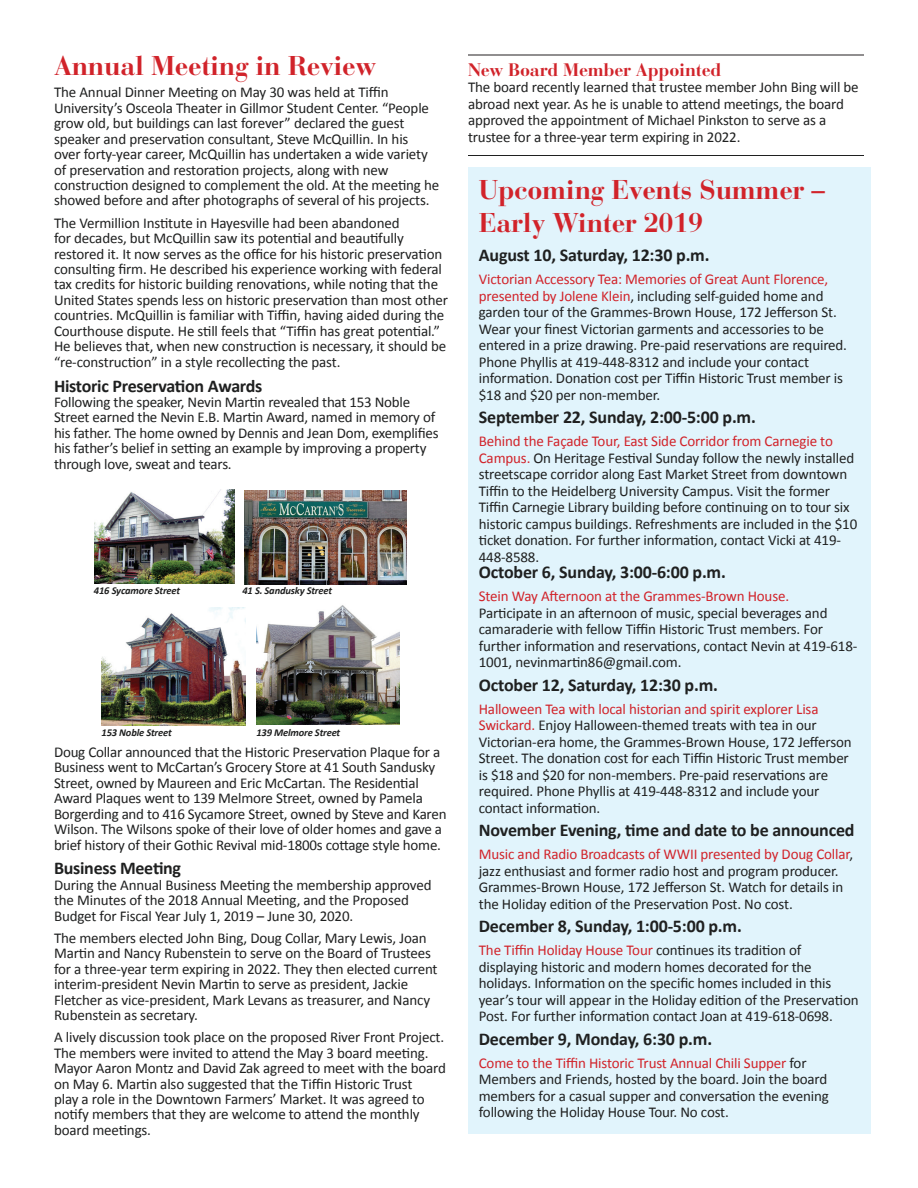
<style>
.page{position:relative;width:918px;height:1188px;background:#fff}
.page>*{position:absolute;margin:0;border:0;box-sizing:border-box;transform-origin:0 0}
.t1{font:700 27px/32.4px "Bauer Bodoni";letter-spacing:-.01em;color:#d1232a}
.t2{font:700 18px "Calibri";letter-spacing:-.01em;color:#1f2020}
.t3{font:700 18px "Bauer Bodoni";letter-spacing:-.01em;color:#d1232a}
.t4{font:15px/15.5px "Calibri";letter-spacing:-.01em;color:#1f2020}
.t5{font:15px "Calibri";letter-spacing:-.01em;color:#d1232a}
.t6{font:italic 700 10.5px "Calibri";letter-spacing:-.015em;color:#1f2020}
.s1{color:#d1232a}
</style>
<div class="page">
<hr style="left:468px;top:55px;width:396px;height:1px;background:#231f20">
<hr style="left:468px;top:155px;width:396px;height:1px;background:#1f2020">
<img style="left:94px;top:490px;width:140px;height:93px">
<img style="left:256px;top:605px;width:144px;height:120px">
<img style="left:102px;top:607px;width:144px;height:118px">
<img style="left:244px;top:491px;width:162px;height:94px">
<div style="left:468px;top:167px;width:402px;height:967px;background:#e1f4fc"></div>
<h1 class="t1" style="left:54px;top:50px;width:324px">Annual Meeting in Review</h1>
<p class="t4" style="left:54px;top:84px;width:387px">The Annual Dinner Meeting on May 30 was held at Tiffin University’s Osceola Theater in Gillmor Student Center. “People grow old, but buildings can last forever” declared the guest speaker and preservation consultant, Steve McQuillin. In his<br>over forty-year career, McQuillin has undertaken a wide variety of preservation and restoration projects, along with new construction designed to complement the old. At the meeting he showed before and after photographs of several of his projects.</p>
<p class="t4" style="left:54px;top:215px;width:395px">The Vermillion Institute in Hayesville had been abandoned<br>for decades, but McQuillin saw its potential and beautifully restored it. It now serves as the office for his historic preservation consulting firm. He described his experience working with federal tax credits for historic building renovations, while noting that the United States spends less on historic preservation than most other countries. McQuillin is familiar with Tiffin, having aided during the Courthouse dispute. He still feels that “Tiffin has great potential.” He believes that, when new construction is necessary, it should be “re-construction” in a style recollecting the past.</p>
<p class="t2" style="left:54px;top:373px;width:210px">Historic Preservation Awards</p>
<p class="t4" style="left:54px;top:394px;width:386px">Following the speaker, Nevin Martin revealed that 153 Noble Street earned the Nevin E.B. Martin Award, named in memory of his father. The home owned by Dennis and Jean Dom, exemplifies his father’s belief in setting an example by improving a property through love, sweat and tears.</p>
<p class="t6" style="left:94px;top:583px;width:88px">416 Sycamore Street</p>
<p class="t6" style="left:242px;top:583px;width:91px">41 S. Sandusky Street</p>
<p class="t6" style="left:102px;top:725px;width:72px">153 Noble Street</p>
<p class="t4" style="left:54px;top:744px;width:394px">Doug Collar announced that the Historic Preservation Plaque for a Business went to McCartan’s Grocery Store at 41 South Sandusky Street, owned by Maureen and Eric McCartan. The Residential Award Plaques went to 139 Melmore Street, owned by Pamela Borgerding and to 416 Sycamore Street, owned by Steve and Karen Wilson. The Wilsons spoke of their love of older homes and gave a brief history of their Gothic Revival mid-1800s cottage style home.</p>
<p class="t2" style="left:54px;top:856px;width:129px">Business Meeting</p>
<p class="t4" style="left:54px;top:877px;width:379px">During the Annual Business Meeting the membership approved the Minutes of the 2018 Annual Meeting, and the Proposed<br>Budget for Fiscal Year July 1, 2019 – June 30, 2020.</p>
<p class="t4" style="left:54px;top:930px;width:385px">The members elected John Bing, Doug Collar, Mary Lewis, Joan Martin and Nancy Rubenstein to serve on the Board of Trustees for a three-year term expiring in 2022. They then elected current interim-president Nevin Martin to serve as president, Jackie Fletcher as vice-president, Mark Levans as treasurer, and Nancy Rubenstein as secretary.</p>
<p class="t4" style="left:54px;top:1029px;width:394px">A lively discussion took place on the proposed River Front Project.<br>The members were invited to attend the May 3 board meeting.<br>Mayor Aaron Montz and David Zak agreed to meet with the board on May 6. Martin also suggested that the Tiffin Historic Trust<br>play a role in the Downtown Farmers’ Market. It was agreed to notify members that they are welcome to attend the monthly board meetings.</p>
<p class="t6" style="left:256px;top:725px;width:85px">139 Melmore Street</p>
<p class="t3" style="left:468px;top:59px;width:255px">New Board Member Appointed</p>
<p class="t4" style="left:468px;top:78px;width:392px;line-height:16.5px">The board recently learned that trustee member John Bing will be abroad next year. As he is unable to attend meetings, the board approved the appointment of Michael Pinkston to serve as a trustee for a three-year term expiring in 2022.</p>
<h1 class="t1" style="left:479px;top:174px;width:348px">Upcoming Events Summer –<br>Early Winter 2019</h1>
<p class="t2" style="left:479px;top:242px;width:232px">August 10, Saturday, 12:30 p.m.</p>
<p class="t4" style="left:479px;top:271px;width:370px;line-height:16.5px"><span class="s1">Victorian Accessory Tea: Memories of Great Aunt Florence, presented by Jolene Klein</span>, including self-guided home and garden tour of the Grammes-Brown House, 172 Jefferson St.<br>Wear your finest Victorian garments and accessories to be entered in a prize drawing. Pre-paid reservations are required.<br>Phone Phyllis at 419-448-8312 and include your contact information. Donation cost per Tiffin Historic Trust member is $18 and $20 per non-member.</p>
<p class="t2" style="left:479px;top:404px;width:279px">September 22, Sunday, 2:00-5:00 p.m.</p>
<p class="t4" style="left:479px;top:433px;width:380px;line-height:16.5px"><span class="s1">Behind the Façade Tour, East Side Corridor from Carnegie to Campus.</span> On Heritage Festival Sunday follow the newly installed streetscape corridor along East Market Street from downtown Tiffin to the Heidelberg University Campus. Visit the former Tiffin Carnegie Library building before continuing on to tour six historic campus buildings. Refreshments are included in the $10 ticket donation. For further information, contact Vicki at 419- 448-8588.</p>
<p class="t2" style="left:479px;top:559px;width:249px">October 6, Sunday, 3:00-6:00 p.m.</p>
<p class="t5" style="left:479px;top:586px;width:312px">Stein Way Afternoon at the Grammes-Brown House.</p>
<p class="t4" style="left:479px;top:604px;width:380px;line-height:16.5px">Participate in an afternoon of music, special beverages and camaraderie with fellow Tiffin Historic Trust members. For further information and reservations, contact Nevin at 419-618- 1001, nevinmartin86@gmail.com.</p>
<p class="t2" style="left:479px;top:672px;width:241px">October 12, Saturday, 12:30 p.m.</p>
<p class="t4" style="left:479px;top:700px;width:374px;line-height:16.5px"><span class="s1">Halloween Tea with local historian and spirit explorer Lisa Swickard.</span> Enjoy Halloween-themed treats with tea in our Victorian-era home, the Grammes-Brown House, 172 Jefferson Street. The donation cost for each Tiffin Historic Trust member is $18 and $20 for non-members. Pre-paid reservations are required. Phone Phyllis at 419-448-8312 and include your contact information.</p>
<p class="t2" style="left:479px;top:817px;width:377px">November Evening, time and date to be announced</p>
<p class="t4" style="left:479px;top:846px;width:376px;line-height:16.5px"><span class="s1">Music and Radio Broadcasts of WWII presented by Doug Collar</span>, jazz enthusiast and former radio host and program producer.<br>Grammes-Brown House, 172 Jefferson St. Watch for details in the Holiday edition of the Preservation Post. No cost.</p>
<p class="t2" style="left:479px;top:913px;width:265px">December 8, Sunday, 1:00-5:00 p.m.</p>
<p class="t4" style="left:479px;top:942px;width:381px;line-height:16.5px"><span class="s1">The Tiffin Holiday House Tour</span> continues its tradition of displaying historic and modern homes decorated for the holidays. Information on the specific homes included in this year’s tour will appear in the Holiday edition of the Preservation Post. For further information contact Joan at 419-618-0698.</p>
<p class="t2" style="left:479px;top:1026px;width:235px">December 9, Monday, 6:30 p.m.</p>
<p class="t4" style="left:479px;top:1054px;width:352px;line-height:16.5px"><span class="s1">Come to the Tiffin Historic Trust Annual Chili Supper</span> for Members and Friends, hosted by the board. Join the board members for a casual supper and conversation the evening following the Holiday House Tour. No cost.</p>
</div>
